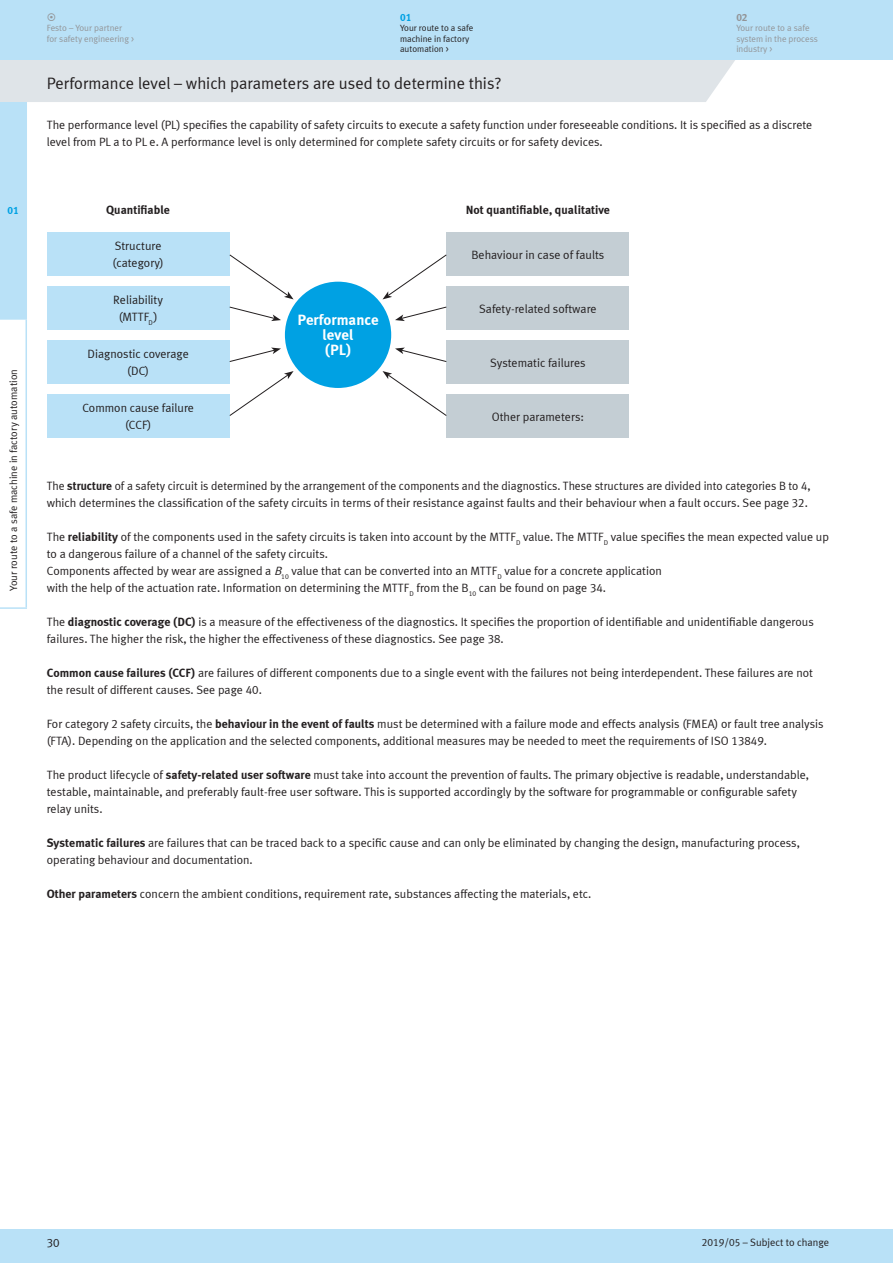
<style>
.page{position:relative;width:893px;height:1263px;background:#fff}
.page>*{position:absolute;margin:0;border:0;box-sizing:border-box;transform-origin:0 0}
.t1{font:16.5px "Meta Plus LF";color:#231f20}
.t2{font:700 15px/15px "Meta Plus LF";color:#fff;text-align:center}
.t3{font:12px/17.1px "Meta Plus LF";color:#231f20}
.t4{font:700 12px "Meta Plus LF";color:#231f20}
.t5{font:10.5px "Meta Plus LF";color:#231f20}
.t6{font:700 10.5px "Meta Plus LF";color:#00a1e3}
.t7{font:700 10.5px "Meta Plus LF";color:#939598}
.t8{font:9px/10.5px "Meta Plus LF";color:#939598}
.t9{font:9px/10.5px "Meta Plus LF";color:#231f20}
.s1{font-weight:700}
.s2{font-style:italic}
</style>
<div class="page">
<div style="left:0;top:60px;width:735px;height:42px;background:#dfe4e8"></div>
<div style="left:0;top:1229px;width:892px;height:34px;background:#b9e1f7"></div>
<div style="left:285px;top:282px;width:106px;height:106px;background:#00a1e3;border-radius:50%"></div>
<div style="left:47px;top:232px;width:183px;height:44px;background:#b9e1f7"></div>
<div style="left:446px;top:232px;width:183px;height:44px;background:#c4ced4"></div>
<div style="left:47px;top:286px;width:183px;height:44px;background:#b9e1f7"></div>
<div style="left:446px;top:286px;width:183px;height:44px;background:#c4ced4"></div>
<div style="left:47px;top:340px;width:183px;height:44px;background:#b9e1f7"></div>
<div style="left:446px;top:340px;width:183px;height:44px;background:#c4ced4"></div>
<div style="left:47px;top:394px;width:183px;height:44px;background:#b9e1f7"></div>
<div style="left:446px;top:394px;width:183px;height:44px;background:#c4ced4"></div>
<svg style="left:229px;top:254px;width:65px;height:45px"></svg>
<svg style="left:229px;top:371px;width:65px;height:45px"></svg>
<svg style="left:383px;top:254px;width:64px;height:45px"></svg>
<svg style="left:382px;top:371px;width:65px;height:45px"></svg>
<svg style="left:395px;top:348px;width:52px;height:14px"></svg>
<svg style="left:395px;top:306px;width:52px;height:15px"></svg>
<svg style="left:229px;top:348px;width:52px;height:14px"></svg>
<svg style="left:229px;top:306px;width:52px;height:15px"></svg>
<div style="left:0;top:0;width:892px;height:60px;background:#b9e1f7"></div>
<div style="left:0;top:102px;width:26px;height:217px;background:#b9e1f7"></div>
<hr style="left:26px;top:102px;width:1px;height:216px;background:#b9e1f7">
<hr style="left:0;top:318px;width:27px;height:2px;background:#b9e1f7">
<hr style="left:26px;top:320px;width:1px;height:287px;background:#b9e1f7">
<hr style="left:0;top:607px;width:27px;height:2px;background:#b9e1f7">
<p class="t6" style="left:8px;top:204px;width:13px">01</p>
<p class="t5" style="left:7px;top:591px;width:223px;rotate:-90deg">Your route to a safe machine in factory automation</p>
<p class="t8" style="left:47px;top:23px;width:89px">Festo – Your partner for safety engineering &gt;</p>
<p class="t6" style="left:400px;top:10px;width:13px">01</p>
<p class="t9" style="left:400px;top:22px;width:75px">Your route to a safe machine in factory automation &gt;</p>
<p class="t7" style="left:736px;top:10px;width:13px">02</p>
<p class="t8" style="left:736px;top:22px;width:83px">Your route to a safe system in the process industry &gt;</p>
<h1 class="t1" style="left:47px;top:74px;width:456px">Performance level – which parameters are used to determine this?</h1>
<p class="t3" style="left:47px;top:116px;width:767px">The performance level (PL) specifies the capability of safety circuits to execute a safety function under foreseeable conditions. It is specified as a discrete level from PL a to PL e. A performance level is only determined for complete safety circuits or for safety devices.</p>
<p class="t4" style="left:106px;top:202px;width:65px">Quantifiable</p>
<p class="t4" style="left:466px;top:202px;width:146px">Not quantifiable, qualitative</p>
<p class="t3" style="left:113px;top:237px;width:53px">Structure (category)</p>
<p class="t3" style="left:471px;top:246px;width:134px">Behaviour in case of faults</p>
<p class="t3" style="left:113px;top:291px;width:51px;text-align:center">Reliability (MTTF<sub>D</sub>)</p>
<p class="t3" style="left:479px;top:300px;width:119px">Safety-related software</p>
<p class="t3" style="left:88px;top:345px;width:103px;text-align:center">Diagnostic coverage (DC)</p>
<p class="t3" style="left:490px;top:354px;width:97px">Systematic failures</p>
<p class="t3" style="left:82px;top:399px;width:113px;text-align:center">Common cause failure (CCF)</p>
<p class="t3" style="left:492px;top:408px;width:94px">Other parameters:</p>
<p class="t2" style="left:297px;top:312px;width:83px">Performance level<br>(PL)</p>
<p class="t3" style="left:47px;top:477px;width:765px">The <span class="s1">structure</span> of a safety circuit is determined by the arrangement of the components and the diagnostics. These structures are divided into categories B to 4, which determines the classification of the safety circuits in terms of their resistance against faults and their behaviour when a fault occurs. See page 32.</p>
<p class="t3" style="left:47px;top:528px;width:784px">The <span class="s1">reliability</span> of the components used in the safety circuits is taken into account by the MTTF<sub>D</sub> value. The MTTF<sub>D</sub> value specifies the mean expected value up to a dangerous failure of a channel of the safety circuits.<br>Components affected by wear are assigned a <span class="s2">B</span><sub>10</sub> value that can be converted into an MTTF<sub>D</sub> value for a concrete application<br>with the help of the actuation rate. Information on determining the MTTF<sub>D</sub> from the B<sub>10</sub> can be found on page 34.</p>
<p class="t3" style="left:47px;top:613px;width:768px">The <span class="s1">diagnostic coverage (DC)</span> is a measure of the effectiveness of the diagnostics. It specifies the proportion of identifiable and unidentifiable dangerous failures. The higher the risk, the higher the effectiveness of these diagnostics. See page 38.</p>
<p class="t3" style="left:47px;top:664px;width:768px"><span class="s1">Common cause failures (CCF)</span> are failures of different components due to a single event with the failures not being interdependent. These failures are not the result of different causes. See page 40.</p>
<p class="t3" style="left:47px;top:715px;width:778px">For category 2 safety circuits, the <span class="s1">behaviour in the event of faults</span> must be determined with a failure mode and effects analysis (FMEA) or fault tree analysis (FTA). Depending on the application and the selected components, additional measures may be needed to meet the requirements of ISO 13849.</p>
<p class="t3" style="left:47px;top:766px;width:764px">The product lifecycle of <span class="s1">safety-related user software</span> must take into account the prevention of faults. The primary objective is readable, understandable, testable, maintainable, and preferably fault-free user software. This is supported accordingly by the software for programmable or configurable safety relay units.</p>
<p class="t3" style="left:47px;top:834px;width:755px"><span class="s1">Systematic failures</span> are failures that can be traced back to a specific cause and can only be eliminated by changing the design, manufacturing process, operating behaviour and documentation.</p>
<p class="t3" style="left:47px;top:885px;width:546px"><span class="s1">Other parameters</span> concern the ambient conditions, requirement rate, substances affecting the materials, etc.</p>
<p class="t3" style="left:47px;top:1234px;width:14px">30</p>
<p class="t5" style="left:702px;top:1236px;width:129px">2019/05 – Subject to change</p>
</div>
